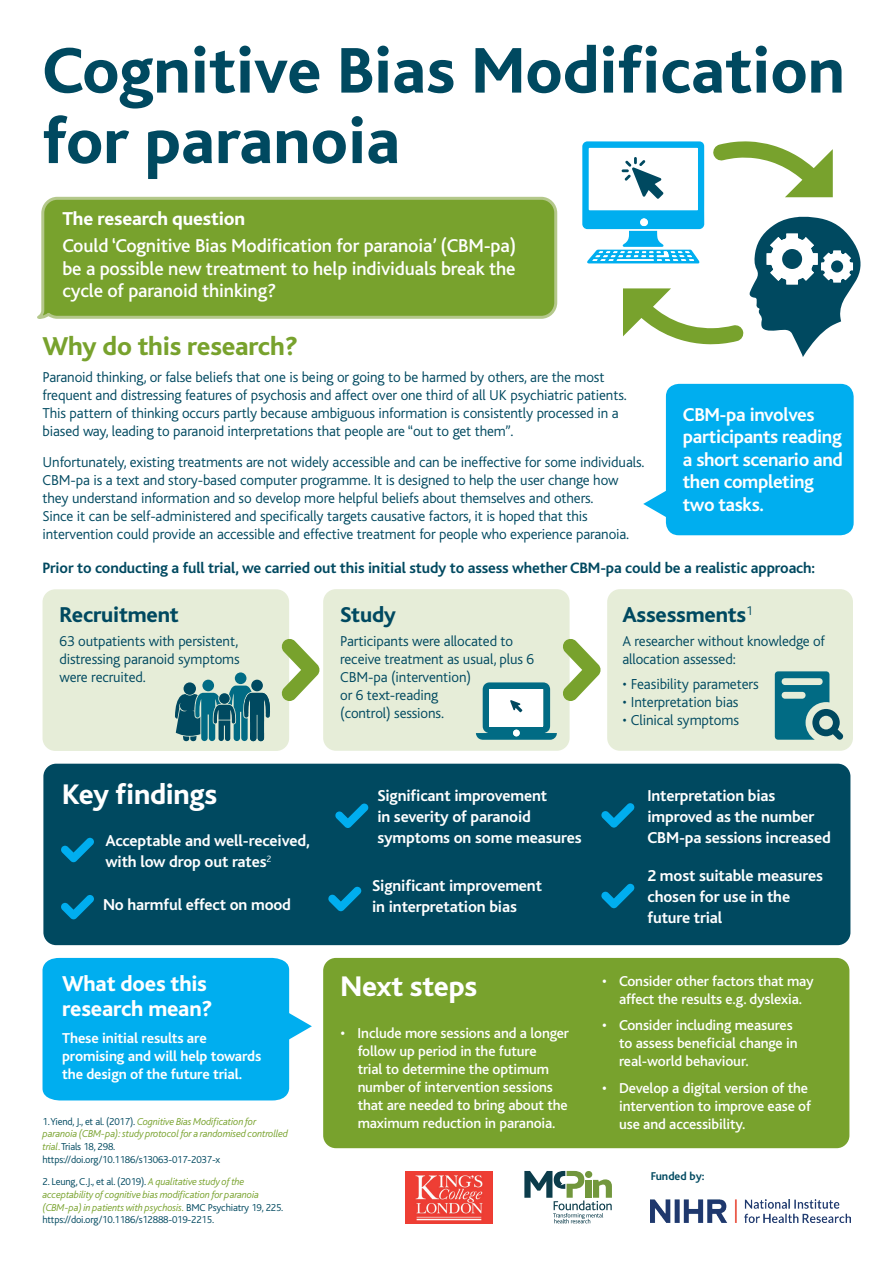
<style>
.page{position:relative;width:893px;height:1263px;background:#fff}
.page>*{position:absolute;margin:0;border:0;box-sizing:border-box;transform-origin:0 0}
.t1{font:800 67.5px/70.5px "Bliss Icelandic";color:#004960}
.t2{font:800 29.7px "Bliss Icelandic";letter-spacing:-.01em;color:#fff}
.t3{font:800 27px "Bliss Icelandic";letter-spacing:-.01em;color:#78a22d}
.t4{font:800 22.5px "Bliss Icelandic";letter-spacing:-.01em;color:#004960}
.t5{font:800 22.5px "Bliss Icelandic";letter-spacing:-.01em;color:#fff}
.t6{font:500 19.5px/22.5px "Bliss Icelandic";letter-spacing:-.01em;color:#fff;text-align:justify}
.t7{font:700 19.5px/22.5px "Bliss Icelandic";letter-spacing:-.02em;color:#fff}
.t8{font:800 19.5px "Bliss Icelandic";letter-spacing:-.01em;color:#fff}
.t9{font:700 16.5px/21px "Bliss Icelandic";letter-spacing:-.01em;color:#fff}
.t10{font:700 15.75px "Bliss Icelandic";letter-spacing:-.01em;color:#004960}
.t11{font:300 15.15px "Bliss Icelandic";letter-spacing:-.01em;color:#004960}
.t12{font:300 15px/18px "Bliss Icelandic";letter-spacing:-.01em;color:#004960}
.t13{font:500 15px/18px "Bliss Icelandic";letter-spacing:-.01em;color:#fff}
.t14{font:700 15px/18px "Bliss Icelandic";letter-spacing:-.01em;color:#fff}
.t15{font:700 11.85px "Bliss Icelandic";color:#004960}
.t16{font:italic 300 10.5px/12.8px "Bliss Icelandic";letter-spacing:-.02em;color:#78a22d}
.s1{font-style:normal;color:#004960}
.s2{font-style:normal}
</style>
<div class="page">
<div style="left:43px;top:764px;width:807px;height:181px;background:#004960;border-radius:13px"></div>
<div style="left:43px;top:589px;width:246px;height:162px;background:#e6edd8;border-radius:13px"></div>
<div style="left:323px;top:589px;width:247px;height:162px;background:#e6edd8;border-radius:13px"></div>
<div style="left:607px;top:589px;width:246px;height:162px;background:#e6edd8;border-radius:13px"></div>
<div style="left:323px;top:958px;width:526px;height:190px;background:#78a22d;border-radius:13px"></div>
<svg style="left:37px;top:196px;width:521px;height:123px;background:#7ea636"></svg>
<svg style="left:281px;top:638px;width:39px;height:63px"></svg>
<div style="left:666px;top:384px;width:188px;height:151px;background:#00aeef;border-radius:13px"></div>
<div style="left:235px;top:672px;width:11px;height:12px;background:#016b84;border-radius:50%"></div>
<svg style="left:184px;top:682px;width:12px;height:13px"></svg>
<div style="left:202px;top:680px;width:12px;height:11px;background:#016b84;border-radius:50%"></div>
<div style="left:251px;top:680px;width:12px;height:11px;background:#004960;border-radius:50%"></div>
<svg style="left:175px;top:685px;width:95px;height:56px"></svg>
<svg style="left:643px;top:488px;width:23px;height:32px"></svg>
<svg style="left:524px;top:1171px;width:88px;height:52px"></svg>
<img style="left:406px;top:1171px;width:87px;height:52px">
<img style="left:651px;top:1200px;width:199px;height:23px">
<svg style="left:582px;top:141px;width:279px;height:216px"></svg>
<svg style="left:775px;top:671px;width:68px;height:69px"></svg>
<svg style="left:61px;top:895px;width:33px;height:24px"></svg>
<svg style="left:476px;top:639px;width:125px;height:101px"></svg>
<svg style="left:335px;top:803px;width:33px;height:25px"></svg>
<svg style="left:61px;top:838px;width:33px;height:24px"></svg>
<svg style="left:328px;top:887px;width:33px;height:24px"></svg>
<svg style="left:601px;top:803px;width:33px;height:25px"></svg>
<svg style="left:601px;top:884px;width:33px;height:24px"></svg>
<svg style="left:43px;top:958px;width:269px;height:142px;background:#14b4f0"></svg>
<h1 class="t1" style="left:43px;top:37px;width:804px">Cognitive Bias Modification for paranoia</h1>
<h3 class="t8" style="left:62px;top:209px;width:184px">The research question</h3>
<h3 class="t6" style="left:62px;top:235px;width:455px">Could ‘Cognitive Bias Modification for paranoia’ (CBM-pa) be a possible new treatment to help individuals break the cycle of paranoid thinking?</h3>
<h3 class="t3" style="left:43px;top:332px;width:257px">Why do this research?</h3>
<p class="t12" style="left:43px;top:369px;width:586px">Paranoid thinking, or false beliefs that one is being or going to be harmed by others, are the most frequent and distressing features of psychosis and affect over one third of all UK psychiatric patients.<br>This pattern of thinking occurs partly because ambiguous information is consistently processed in a biased way, leading to paranoid interpretations that people are “out to get them”.</p>
<p class="t12" style="left:43px;top:453px;width:603px">Unfortunately, existing treatments are not widely accessible and can be ineffective for some individuals.<br>CBM-pa is a text and story-based computer programme. It is designed to help the user change how they understand information and so develop more helpful beliefs about themselves and others.<br>Since it can be self-administered and specifically targets causative factors, it is hoped that this intervention could provide an accessible and effective treatment for people who experience paranoia.</p>
<h3 class="t7" style="left:683px;top:403px;width:162px">CBM-pa involves participants reading a short scenario and then completing two tasks.</h3>
<p class="t10" style="left:43px;top:560px;width:774px">Prior to conducting a full trial, we carried out this initial study to assess whether CBM-pa could be a realistic approach:</p>
<h3 class="t4" style="left:60px;top:603px;width:121px">Recruitment</h3>
<p class="t12" style="left:60px;top:632px;width:182px;text-align:justify">63 outpatients with persistent, distressing paranoid symptoms were recruited.</p>
<h3 class="t4" style="left:340px;top:603px;width:57px">Study</h3>
<p class="t12" style="left:340px;top:632px;width:196px">Participants were allocated to receive treatment as usual, plus 6<br>CBM-pa (intervention)<br>or 6 text-reading<br>(control) sessions.</p>
<h3 class="t4" style="left:622px;top:603px;width:132px">Assessments<sup>1</sup></h3>
<p class="t12" style="left:622px;top:632px;width:204px">A researcher without knowledge of allocation assessed:</p>
<p class="t11" style="left:622px;top:676px;width:138px">• Feasibility parameters</p>
<p class="t11" style="left:622px;top:694px;width:118px">• Interpretation bias</p>
<p class="t11" style="left:622px;top:712px;width:118px">• Clinical symptoms</p>
<h2 class="t2" style="left:62px;top:779px;width:157px">Key findings</h2>
<p class="t9" style="left:377px;top:785px;width:171px">Significant improvement in severity of paranoid</p>
<p class="t9" style="left:105px;top:831px;width:206px">Acceptable and well-received,</p>
<p class="t9" style="left:377px;top:827px;width:206px">symptoms on some measures</p>
<p class="t9" style="left:105px;top:852px;width:168px">with low drop out rates<sup>2</sup></p>
<p class="t9" style="left:372px;top:876px;width:171px">Significant improvement in interpretation bias</p>
<p class="t9" style="left:103px;top:895px;width:190px">No harmful effect on mood</p>
<h3 class="t5" style="left:62px;top:972px;width:146px">What does this</h3>
<h2 class="t2" style="left:341px;top:971px;width:138px">Next steps</h2>
<h3 class="t5" style="left:62px;top:997px;width:152px">research mean?</h3>
<p class="t14" style="left:62px;top:1029px;width:201px">These initial results are promising and will help towards the design of the future trial.</p>
<p class="t13" style="left:358px;top:1025px;width:213px;text-indent:-17px">• Include more sessions and a longer follow up period in the future<br>trial to determine the optimum number of intervention sessions that are needed to bring about the maximum reduction in paranoia.</p>
<p class="t16" style="left:43px;top:1115px;width:247px"><span class="s1">1. Yiend, J., et al. (2017).</span> Cognitive Bias Modification for paranoia (CBM-pa): study protocol for a randomised controlled trial<span class="s2">.</span> <span class="s1">Trials 18, 298. https://doi.org/10.1186/s13063-017-2037-x</span></p>
<p class="t16" style="left:43px;top:1176px;width:242px"><span class="s1">2. Leung, C.J., et al. (2019).</span> A qualitative study of the acceptability of cognitive bias modification for paranoia (CBM-pa) in patients with psychosis.<span class="s1">BMC Psychiatry 19, 225. https://doi.org/10.1186/s12888-019-2215.</span></p>
<p class="t9" style="left:647px;top:785px;width:185px">Interpretation bias improved as the number<br>CBM-pa sessions increased</p>
<p class="t9" style="left:647px;top:866px;width:177px">2 most suitable measures chosen for use in the future trial</p>
<p class="t13" style="left:602px;top:972px;width:213px;text-align:center">• Consider other factors that may affect the results e.g. dyslexia.</p>
<p class="t13" style="left:619px;top:1017px;width:180px;text-indent:-17px">• Consider including measures to assess beneficial change in real-world behaviour.</p>
<p class="t13" style="left:619px;top:1079px;width:193px;text-indent:-17px">• Develop a digital version of the intervention to improve ease of use and accessibility.</p>
<p class="t15" style="left:651px;top:1170px;width:55px">Funded by:</p>
</div>
